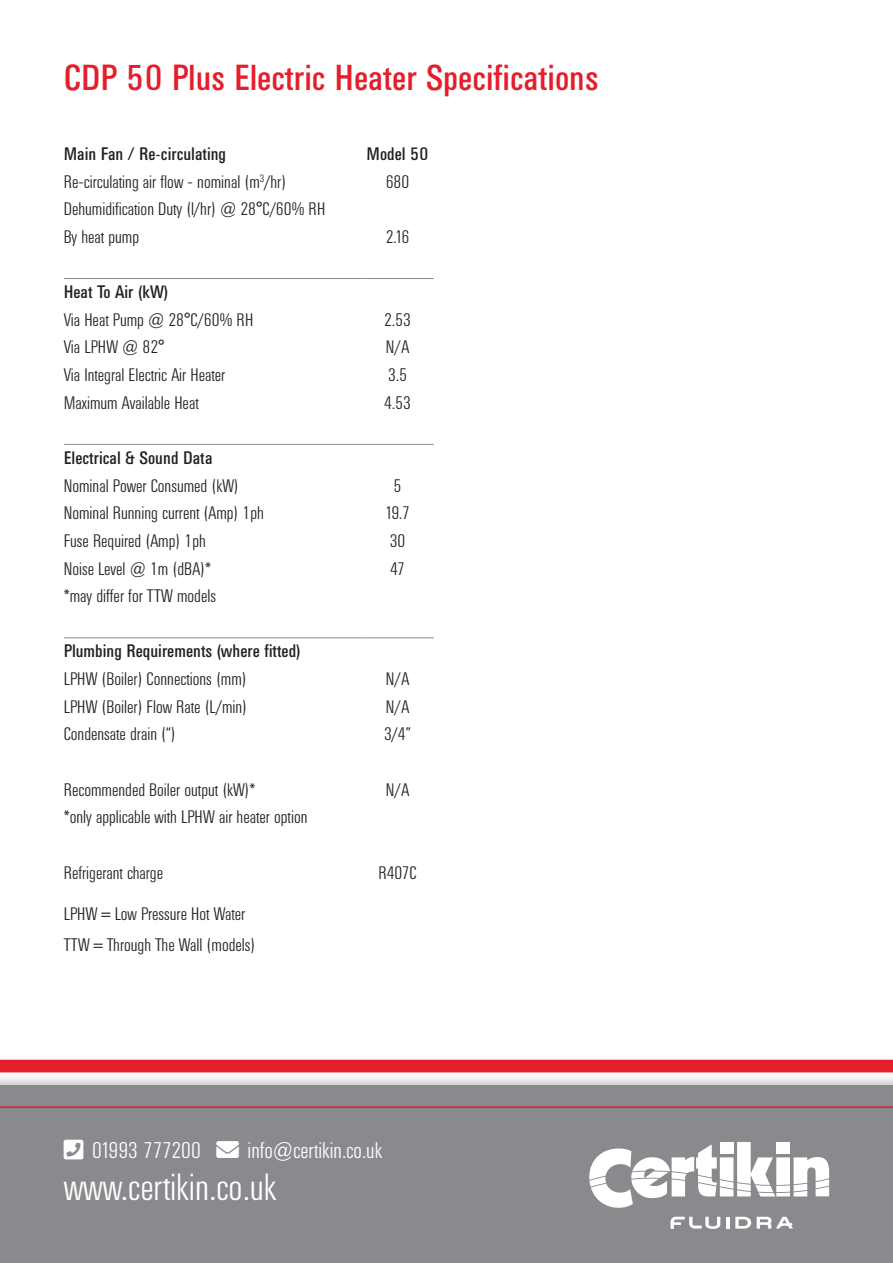
<style>
.page{position:relative;width:893px;height:1263px;background:#fff}
.page>*{position:absolute;margin:0;border:0;box-sizing:border-box;transform-origin:0 0}
.t1{font:300 37.5px "Univers Condensed BQ";color:#fff}
.t2{font:36px "Univers Condensed BQ";color:#e41e2b}
.t3{font:300 22.5px "Univers Condensed BQ";color:#fff}
.t4{font:300 18px/27.6px "Univers Condensed BQ";color:#231f20}
.t5{font:18px "Univers Condensed BQ";color:#231f20}
</style>
<div class="page">
<div style="left:0;top:1073px;width:893px;height:190px;background:#231f20;opacity:.2"></div>
<div style="left:0;top:1085px;width:893px;height:178px;background:#888a8d"></div>
<hr style="left:0;top:1106px;width:893px;height:2px;background:#e41e2b">
<div style="left:0;top:1060px;width:893px;height:12px;background:#e41e2b"></div>
<svg style="left:589px;top:1142px;width:240px;height:66px"></svg>
<svg style="left:726px;top:1217px;width:3px;height:11px"></svg>
<svg style="left:735px;top:1217px;width:16px;height:11px"></svg>
<svg style="left:671px;top:1217px;width:49px;height:12px"></svg>
<svg style="left:757px;top:1217px;width:36px;height:11px"></svg>
<hr style="left:64px;top:278px;width:297px;height:1px;background:#888a8d">
<hr style="left:361px;top:278px;width:73px;height:1px;background:#888a8d">
<hr style="left:64px;top:444px;width:297px;height:1px;background:#888a8d">
<hr style="left:361px;top:444px;width:73px;height:1px;background:#888a8d">
<hr style="left:64px;top:637px;width:297px;height:1px;background:#888a8d">
<hr style="left:361px;top:637px;width:73px;height:1px;background:#888a8d">
<h2 class="t2" style="left:64px;top:58px;width:536px">CDP 50 Plus Electric Heater Specifications</h2>
<p class="t5" style="left:64px;top:144px;width:164px">Main Fan / Re-circulating</p>
<p class="t5" style="left:367px;top:144px;width:63px">Model 50</p>
<p class="t4" style="left:64px;top:168px;width:224px">Re-circulating air flow - nominal (m<sup>3</sup>/hr)</p>
<p class="t4" style="left:386px;top:168px;width:25px">680</p>
<p class="t4" style="left:64px;top:196px;width:263px">Dehumidification Duty (l/hr) @ 28°C/60% RH<br>By heat pump</p>
<p class="t4" style="left:386px;top:223px;width:25px">2.16</p>
<p class="t5" style="left:64px;top:282px;width:106px">Heat To Air (kW)</p>
<p class="t4" style="left:64px;top:306px;width:191px">Via Heat Pump @ 28°C/60% RH</p>
<p class="t4" style="left:384px;top:306px;width:28px">2.53</p>
<p class="t4" style="left:64px;top:334px;width:102px">Via LPHW @ 82°</p>
<p class="t4" style="left:386px;top:334px;width:25px">N/A</p>
<p class="t4" style="left:64px;top:362px;width:163px">Via Integral Electric Air Heater</p>
<p class="t4" style="left:388px;top:362px;width:20px">3.5</p>
<p class="t4" style="left:64px;top:389px;width:136px">Maximum Available Heat</p>
<p class="t4" style="left:384px;top:389px;width:28px">4.53</p>
<p class="t5" style="left:64px;top:448px;width:150px">Electrical &amp; Sound Data</p>
<p class="t4" style="left:64px;top:472px;width:176px">Nominal Power Consumed (kW)</p>
<p class="t4" style="left:394px;top:472px;width:9px">5</p>
<p class="t4" style="left:64px;top:500px;width:202px">Nominal Running current (Amp) 1ph</p>
<p class="t4" style="left:385px;top:500px;width:27px">19.7</p>
<p class="t4" style="left:64px;top:527px;width:144px">Fuse Required (Amp) 1ph</p>
<p class="t4" style="left:390px;top:527px;width:17px">30</p>
<p class="t4" style="left:64px;top:555px;width:149px">Noise Level @ 1m (dBA)*</p>
<p class="t4" style="left:390px;top:555px;width:16px">47</p>
<p class="t4" style="left:64px;top:583px;width:154px">*may differ for TTW models</p>
<p class="t5" style="left:64px;top:641px;width:238px">Plumbing Requirements (where fitted)</p>
<p class="t4" style="left:64px;top:666px;width:184px">LPHW (Boiler) Connections (mm)</p>
<p class="t4" style="left:386px;top:666px;width:25px">N/A</p>
<p class="t4" style="left:64px;top:693px;width:185px">LPHW (Boiler) Flow Rate (L/min)</p>
<p class="t4" style="left:386px;top:693px;width:25px">N/A</p>
<p class="t4" style="left:64px;top:721px;width:113px">Condensate drain (“)</p>
<p class="t4" style="left:384px;top:721px;width:28px">3/4”</p>
<p class="t4" style="left:64px;top:776px;width:193px">Recommended Boiler output (kW)*</p>
<p class="t4" style="left:386px;top:776px;width:25px">N/A</p>
<p class="t4" style="left:64px;top:804px;width:245px">*only applicable with LPHW air heater option</p>
<p class="t4" style="left:64px;top:859px;width:101px">Refrigerant charge</p>
<p class="t4" style="left:378px;top:859px;width:40px">R407C</p>
<p class="t4" style="left:64px;top:899px;width:193px;line-height:31px">LPHW = Low Pressure Hot Water<br>TTW = Through The Wall (models)</p>
<p class="t3" style="left:92px;top:1137px;width:291px">01993 777200 → info@certikin.co.uk</p>
<h1 class="t1" style="left:64px;top:1166px;width:214px">www.certikin.co.uk</h1>
</div>
